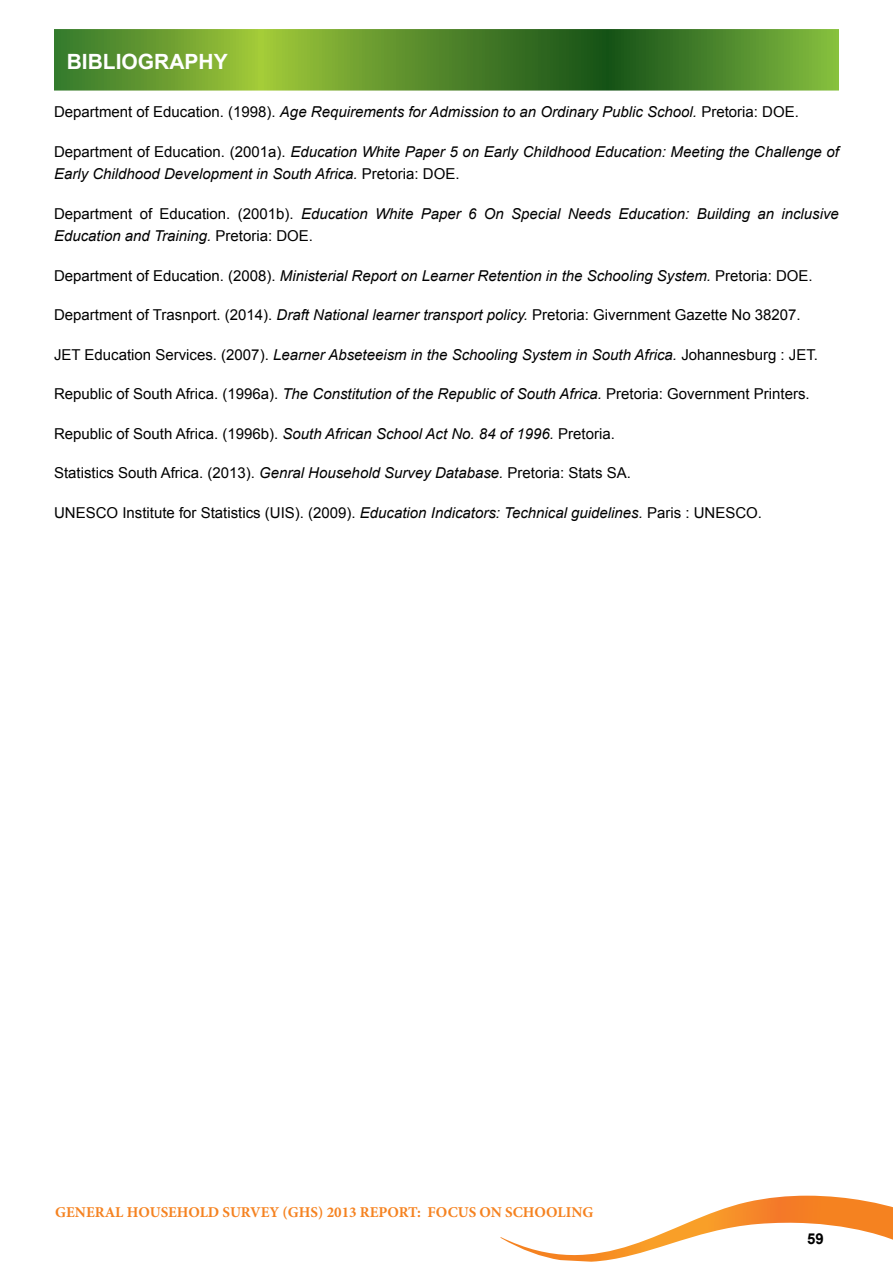
<style>
.page{position:relative;width:893px;height:1263px;background:#fff}
.page>*{position:absolute;margin:0;border:0;box-sizing:border-box;transform-origin:0 0}
.t1{font:700 21px "Arial";color:#fff}
.t2{font:italic 15px/22.5px "Arial";color:#000}
.t3{font:15px "Arial";color:#000}
.t4{font:700 15px "Minion Pro";color:#f58220}
.t5{font:700 15px "Arial";color:#000}
.s1{font-style:normal}
.s2{font-style:italic}
</style>
<div class="page">
<svg style="left:500px;top:1196px;width:393px;height:66px"></svg>
<svg style="left:54px;top:29px;width:785px;height:62px;background:#5a8f2e"></svg>
<h1 class="t1" style="left:67px;top:48px;width:163px">BIBLIOGRAPHY</h1>
<p class="t2" style="left:54px;top:101px;width:746px"><span class="s1">Department of Education. (1998).</span> Age Requirements for Admission to an Ordinary Public School. <span class="s1">Pretoria: DOE.</span></p>
<p class="t2" style="left:54px;top:141px;width:786px"><span class="s1">Department of Education. (2001a).</span> Education White Paper 5 on Early Childhood Education: Meeting the Challenge of<br>Early Childhood Development in South Africa. <span class="s1">Pretoria: DOE.</span></p>
<p class="t2" style="left:54px;top:203px;width:786px"><span class="s1">Department of Education. (2001b).</span> Education White Paper 6 On Special Needs Education: Building an inclusive<br>Education and Training. <span class="s1">Pretoria: DOE.</span></p>
<p class="t2" style="left:54px;top:265px;width:760px"><span class="s1">Department of Education. (2008).</span> Ministerial Report on Learner Retention in the Schooling System. <span class="s1">Pretoria: DOE.</span></p>
<p class="t3" style="left:54px;top:305px;width:748px">Department of Trasnport. (2014). <span class="s2">Draft National learner transport policy.</span> Pretoria: Givernment Gazette No 38207.</p>
<p class="t2" style="left:54px;top:344px;width:766px"><span class="s1">JET Education Services. (2007).</span> Learner Abseteeism in the Schooling System in South Africa. <span class="s1">Johannesburg : JET.</span></p>
<p class="t3" style="left:54px;top:384px;width:757px">Republic of South Africa. (1996a). <span class="s2">The Constitution of the Republic of South Africa.</span> Pretoria: Government Printers.</p>
<p class="t3" style="left:54px;top:424px;width:562px">Republic of South Africa. (1996b). <span class="s2">South African School Act No. 84 of 1996.</span> Pretoria.</p>
<p class="t3" style="left:54px;top:463px;width:578px">Statistics South Africa. (2013). <span class="s2">Genral Household Survey Database.</span> Pretoria: Stats SA.</p>
<p class="t3" style="left:54px;top:503px;width:710px">UNESCO Institute for Statistics (UIS). (2009). <span class="s2">Education Indicators: Technical guidelines.</span> Paris : UNESCO.</p>
<p class="t4" style="left:55px;top:1202px;width:540px">GENERAL HOUSEHOLD SURVEY (GHS) 2013 REPORT: FOCUS ON SCHOOLING</p>
<p class="t5" style="left:807px;top:1229px;width:18px">59</p>
</div>
